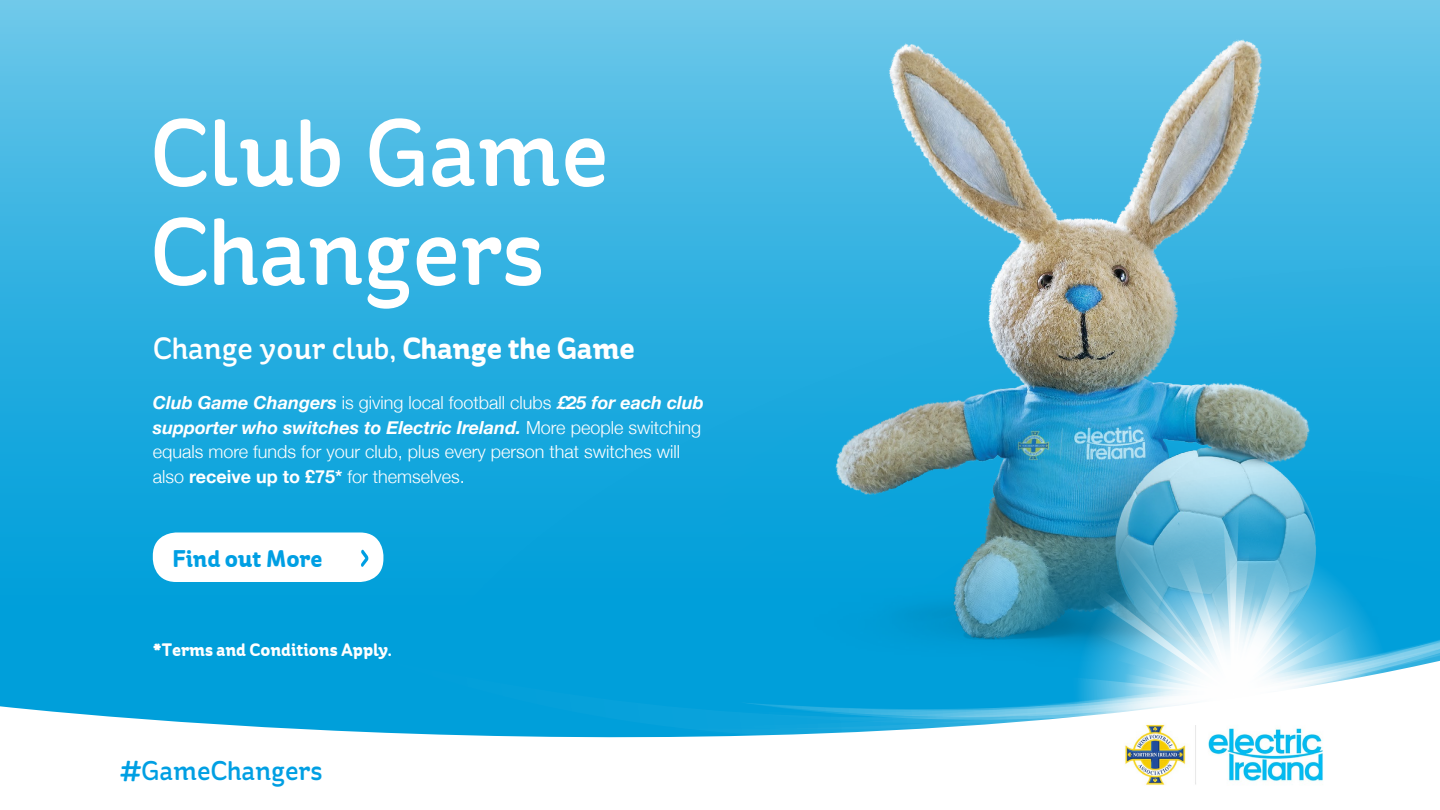
<style>
.page{position:relative;width:1440px;height:810px;background:#fff}
.page>*{position:absolute;margin:0;border:0;box-sizing:border-box;transform-origin:0 0}
.t1{font:500 95.25px/99px "St Ryde";color:#fff}
.t2{font:500 30.75px "St Ryde";color:#fff}
.t3{font:500 27px "St Ryde";color:#009fe3}
.t4{font:700 24px "St Ryde";letter-spacing:-.01em;color:#009fe3}
.t5{font:300 18px/24.8px "Helvetica Neue";color:#fff}
.t6{font:700 18px "St Ryde";color:#fff}
.s1{font-weight:700}
.s2{font-weight:700;font-style:italic}
</style>
<div class="page">
<div style="left:0;top:0;width:1440px;height:619px;background:linear-gradient(to bottom,#68c6e9,#009cd9)"></div>
<img style="left:729px;top:0;width:686px;height:265px">
<svg style="left:360px;top:265px;width:1080px;height:342px;background:#2da9d6"></svg>
<svg style="left:627px;top:373px;width:813px;height:234px;background:#2aa3cf"></svg>
<svg style="left:1015px;top:493px;width:388px;height:114px;background:#3fa3c7"></svg>
<svg style="left:0;top:607px;width:1440px;height:131px;fill:#009fda"></svg>
<img style="left:1113px;top:721px;width:226px;height:64px">
<div style="left:153px;top:532px;width:230px;height:50px;background:#fff;border-radius:23px"></div>
<svg style="left:361px;top:550px;width:7px;height:17px"></svg>
<h1 class="t1" style="left:150px;top:106px;width:461px">Club Game<br>Changers</h1>
<h2 class="t2" style="left:153px;top:330px;width:484px">Change your club, <span class="s1">Change the Game</span></h2>
<p class="t5" style="left:153px;top:389px;width:553px"><span class="s2">Club Game Changers</span> is giving local football clubs <span class="s2">£25 for each club supporter who switches to Electric Ireland.</span> More people switching equals more funds for your club, plus every person that switches will also <span class="s1">receive up to £75*</span> for themselves.</p>
<h3 class="t4" style="left:172px;top:545px;width:152px">Find out More</h3>
<p class="t6" style="left:153px;top:640px;width:241px">*Terms and Conditions Apply.</p>
<h3 class="t3" style="left:120px;top:755px;width:204px">#GameChangers</h3>
</div>
